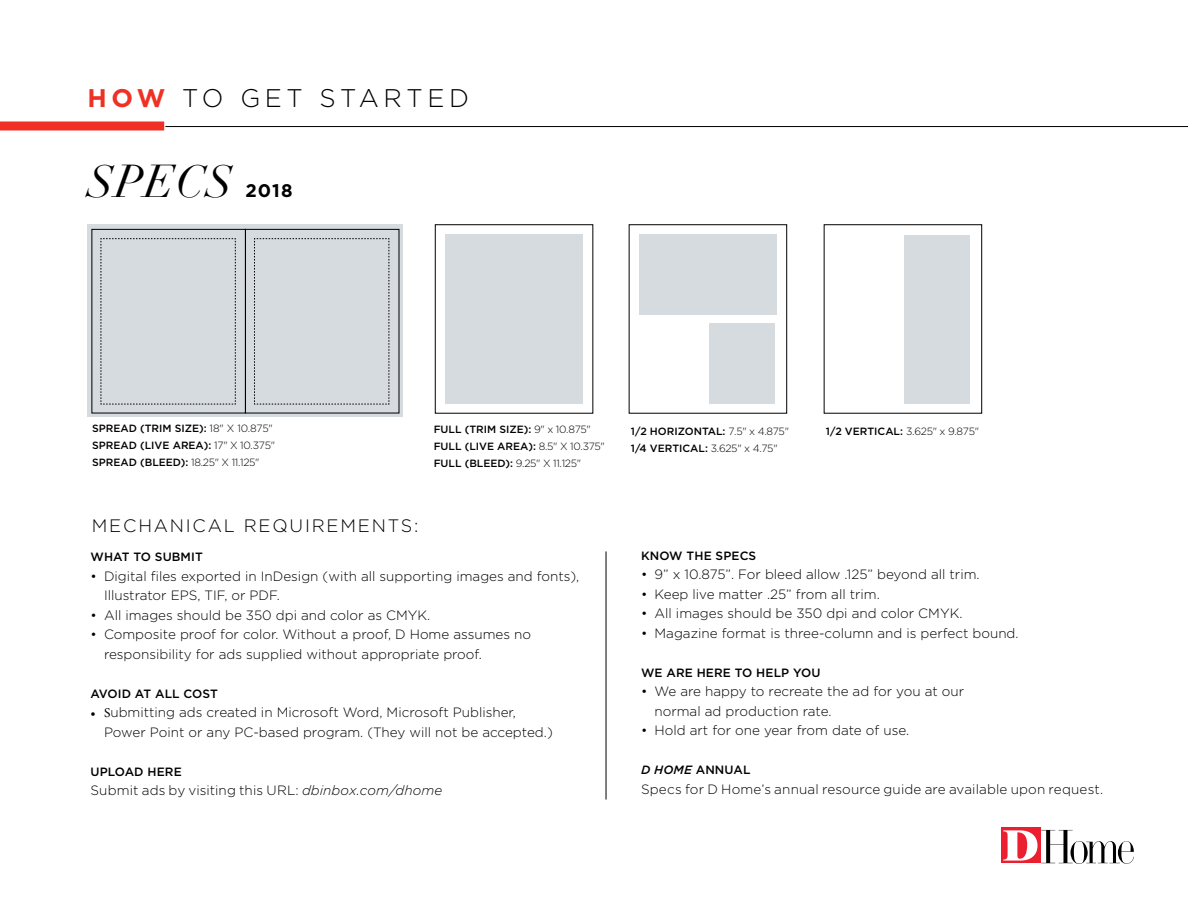
<style>
.page{position:relative;width:1188px;height:918px;background:#fff}
.page>*{position:absolute;margin:0;border:0;box-sizing:border-box;transform-origin:0 0}
.t1{font:italic 45px "Didot";letter-spacing:.02em;color:#000}
.t2{font:300 25.5px "Gotham";letter-spacing:.175em;color:#000}
.t3{font:700 18.3px "Gotham";color:#000}
.t4{font:300 18px "Gotham";letter-spacing:.1em;color:#000}
.t5{font:300 13.5px/19.5px "Gotham";color:#000}
.t6{font:500 12px "Gotham";letter-spacing:.01em;color:#000}
.t7{font:500 10.5px/17px "Gotham";color:#000}
.t8{font:300 10.5px "Gotham";letter-spacing:-.03em;color:#000}
.s1{font-weight:700;color:#ee3124}
.s2{font-weight:300}
.s3{font-weight:500}
.s4{font-family:"Minion Pro";font-weight:400}
.s5{font-style:italic}
</style>
<div class="page">
<hr style="left:165px;top:126px;width:1023px;height:1px;background:#000">
<div style="left:629px;top:224px;width:158px;height:189px;border:1px solid #000"></div>
<div style="left:639px;top:235px;width:138px;height:80px;background:#d5dbde"></div>
<div style="left:709px;top:323px;width:65px;height:81px;background:#d5dbde"></div>
<div style="left:824px;top:224px;width:158px;height:189px;border:1px solid #000"></div>
<div style="left:904px;top:235px;width:65px;height:168px;background:#d5dbde"></div>
<div style="left:435px;top:224px;width:158px;height:189px;border:1px solid #000"></div>
<div style="left:445px;top:234px;width:138px;height:170px;background:#d5dbde"></div>
<div style="left:88px;top:224px;width:315px;height:193px;background:#d5dbde"></div>
<div style="left:245px;top:229px;width:154px;height:184px;border:1px solid #000"></div>
<svg style="left:101px;top:238px;width:135px;height:167px"></svg>
<svg style="left:254px;top:238px;width:136px;height:167px"></svg>
<hr style="left:606px;top:551px;width:1px;height:249px;background:#000">
<div style="left:1001px;top:828px;width:40px;height:35px;background:#ec1f30"></div>
<svg style="left:1003px;top:830px;width:131px;height:34px"></svg>
<div style="left:0;top:122px;width:164px;height:8px;background:#ee3124"></div>
<h2 class="t2" style="left:88px;top:81px;width:383px"><span class="s1">HOW</span> TO GET STARTED</h2>
<h1 class="t1" style="left:88px;top:154px;width:147px">SPECS</h1>
<h3 class="t3" style="left:246px;top:178px;width:49px">2018</h3>
<p class="t7" style="left:92px;top:420px;width:184px">SPREAD (TRIM SIZE): <span class="s2">18" X 10.875"<br></span>SPREAD (LIVE AREA): <span class="s2">17" X 10.375"<br></span>SPREAD (BLEED): <span class="s2">18.25" X 11.125"</span></p>
<p class="t7" style="left:434px;top:421px;width:159px">FULL (TRIM SIZE): <span class="s2">9" x 10.875"</span></p>
<p class="t8" style="left:826px;top:424px;width:155px"><span class="s3">1/2 VERTICAL:</span> 3.625" x 9.875"</p>
<p class="t7" style="left:434px;top:438px;width:173px">FULL (LIVE AREA): <span class="s2">8.5" X 10.375"<br></span>FULL (BLEED): <span class="s2">9.25" X 11.125"</span></p>
<p class="t7" style="left:631px;top:422px;width:160px">1/2 HORIZONTAL: <span class="s2">7.5" x 4.875"<br></span>1/4 VERTICAL: <span class="s2">3.625" x 4.75"</span></p>
<h3 class="t4" style="left:92px;top:514px;width:328px">MECHANICAL REQUIREMENTS:</h3>
<p class="t6" style="left:91px;top:549px;width:114px">WHAT TO SUBMIT</p>
<p class="t5" style="left:104px;top:566px;width:477px;text-indent:-14px">• Digital files exported in InDesign (with all supporting images and fonts),<br>Illustrator EPS, TIF, or PDF.</p>
<p class="t5" style="left:91px;top:605px;width:341px">• All images should be 350 dpi and color as CMYK.</p>
<p class="t5" style="left:104px;top:624px;width:429px;text-indent:-14px">• Composite proof for color. Without a proof, D Home assumes no responsibility for ads supplied without appropriate proof.</p>
<p class="t6" style="left:91px;top:685px;width:129px">AVOID AT ALL COST</p>
<p class="t5" style="left:104px;top:702px;width:450px;text-indent:-14px"><span class="s4">• S</span>ubmitting ads created in Microsoft Word, Microsoft Publisher,<br>Power Point or any PC-based program. (They will not be accepted.)</p>
<p class="t6" style="left:91px;top:763px;width:93px">UPLOAD HERE</p>
<p class="t5" style="left:91px;top:780px;width:353px">Submit ads by visiting this URL: <span class="s5">dbinbox.com/dhome</span></p>
<p class="t6" style="left:641px;top:548px;width:117px">KNOW THE SPECS</p>
<p class="t5" style="left:641px;top:564px;width:340px">• 9” x 10.875”. For bleed allow .125” beyond all trim.</p>
<p class="t5" style="left:641px;top:584px;width:240px">• Keep live matter .25” from all trim.</p>
<p class="t5" style="left:641px;top:603px;width:323px">• All images should be 350 dpi and color CMYK.</p>
<p class="t5" style="left:641px;top:623px;width:379px">• Magazine format is three-column and is perfect bound.</p>
<p class="t6" style="left:641px;top:665px;width:181px">WE ARE HERE TO HELP YOU</p>
<p class="t5" style="left:655px;top:681px;width:311px;text-indent:-14px">• We are happy to recreate the ad for you at our normal ad production rate.</p>
<p class="t5" style="left:641px;top:720px;width:270px">• Hold art for one year from date of use.</p>
<p class="t6" style="left:641px;top:762px;width:111px"><span class="s5">D HOME</span> ANNUAL</p>
<p class="t5" style="left:641px;top:779px;width:464px">Specs for D Home’s annual resource guide are available upon request.</p>
</div>
